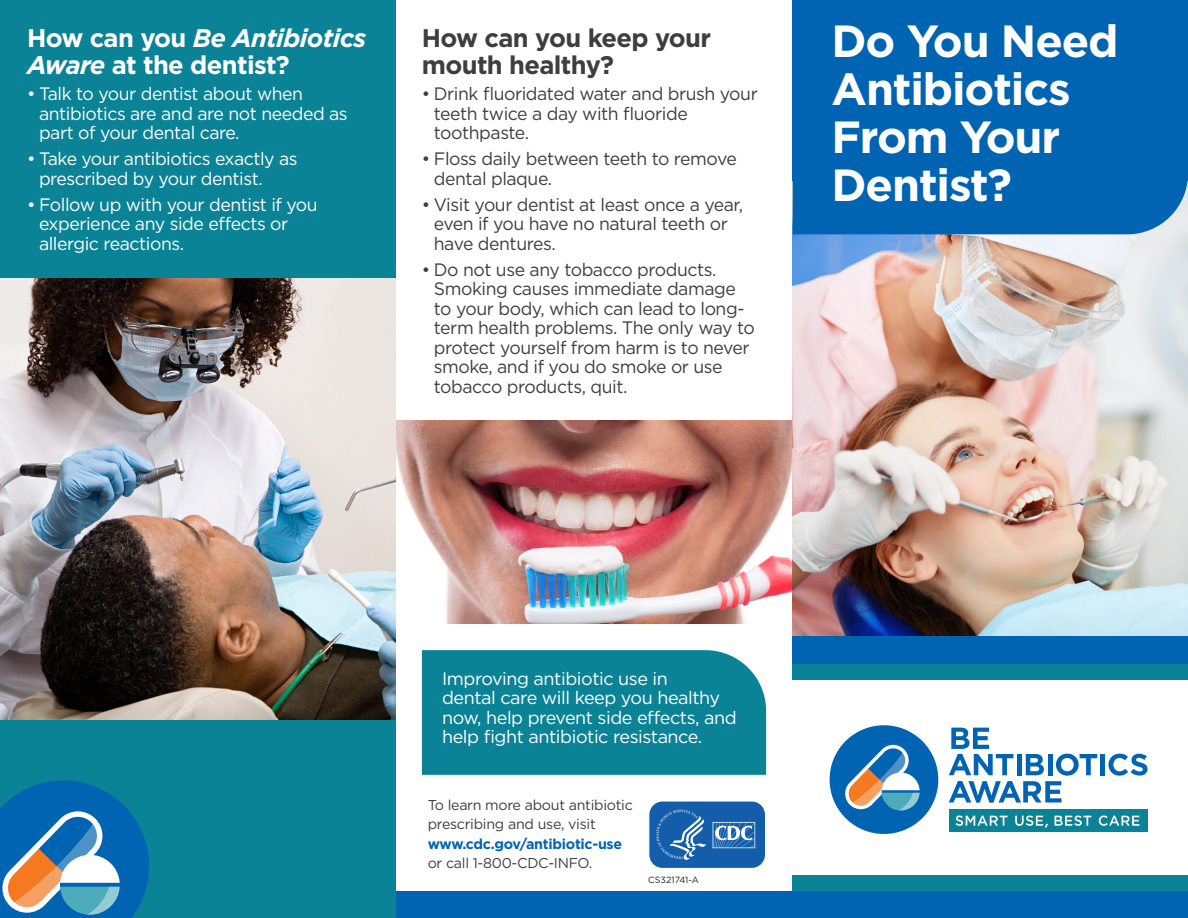
<style>
.page{position:relative;width:1188px;height:918px;background:#fff}
.page>*{position:absolute;margin:0;border:0;box-sizing:border-box;transform-origin:0 0}
.t1{font:700 45px/48px "Gotham";letter-spacing:-.025em;color:#fff}
.SubHead{font:700 25.5px/27px "Gotham";letter-spacing:-.025em;color:#fff}
.SubHead-2{font:700 25.5px/27px "Gotham";letter-spacing:-.025em;color:#3e3e3f}
.t2{font:18px/19.5px "Gotham";letter-spacing:-.025em;color:#3e3e3f}
.Body_Copy{font:18px/19.5px "Gotham";letter-spacing:-.025em;color:#fff}
.Body_Copy-2{font:14.25px/19.5px "Gotham";letter-spacing:-.02em;color:#3e3e3f}
.t3{font:9px "Gotham";color:#231f20}
.s1{font-style:italic}
.s2{font-weight:700;color:#0164b2}
</style>
<div class="page">
<img style="left:395px;top:421px;width:398px;height:202px">
<img style="left:793px;top:234px;width:395px;height:402px">
<div style="left:0;top:891px;width:1188px;height:27px;background:#0164b2"></div>
<div style="left:0;top:0;width:395px;height:918px;background:#0b8396"></div>
<div style="left:793px;top:0;width:395px;height:234px;background:#0164b2"></div>
<div style="left:793px;top:636px;width:395px;height:28px;background:#0164b2"></div>
<div style="left:793px;top:664px;width:395px;height:15px;background:#0b8396"></div>
<div style="left:793px;top:875px;width:395px;height:16px;background:#0b8396"></div>
<svg style="left:829px;top:725px;width:319px;height:109px"></svg>
<svg style="left:0;top:780px;width:149px;height:138px;background:#4185ae"></svg>
<svg style="left:648px;top:801px;width:118px;height:68px;background:#3977b8"></svg>
<img style="left:0;top:279px;width:395px;height:441px">
<div style="left:422px;top:650px;width:344px;height:125px;background:#0b8396"></div>
<p class="SubHead" style="left:27px;top:25px;width:341px">How can you <span class="s1">Be Antibiotics<br>Aware</span> at the dentist?</p>
<p class="Body_Copy" style="left:39px;top:84px;width:310px;text-indent:-12px">• Talk to your dentist about when antibiotics are and are not needed as part of your dental care.</p>
<p class="Body_Copy" style="left:39px;top:149px;width:260px;text-indent:-12px">• Take your antibiotics exactly as prescribed by your dentist.</p>
<p class="Body_Copy" style="left:39px;top:194px;width:280px;text-indent:-12px">• Follow up with your dentist if you experience any side effects or allergic reactions.</p>
<p class="SubHead-2" style="left:422px;top:25px;width:291px">How can you keep your mouth healthy?</p>
<p class="t2" style="left:434px;top:84px;width:325px;text-indent:-12px">• Drink fluoridated water and brush your teeth twice a day with fluoride toothpaste.</p>
<p class="t2" style="left:434px;top:149px;width:304px;text-indent:-12px">• Floss daily between teeth to remove dental plaque.</p>
<p class="t2" style="left:434px;top:194px;width:311px;text-indent:-12px">• Visit your dentist at least once a year, even if you have no natural teeth or have dentures.</p>
<p class="t2" style="left:434px;top:259px;width:322px;text-indent:-12px">• Do not use any tobacco products.<br>Smoking causes immediate damage to your body, which can lead to long&shy;term health problems. The only way to protect yourself from harm is to never smoke, and if you do smoke or use tobacco products, quit.</p>
<p class="t1" style="left:832px;top:17px;width:289px">Do You Need<br>Antibiotics<br>From Your<br>Dentist?</p>
<p class="Body_Copy" style="left:442px;top:668px;width:296px">Improving antibiotic use in<br>dental care will keep you healthy now, help prevent side effects, and help fight antibiotic resistance.</p>
<p class="Body_Copy-2" style="left:428px;top:795px;width:207px">To learn more about antibiotic prescribing and use, visit <span class="s2">www.cdc.gov/antibiotic-use </span>or call 1-800-CDC-INFO.</p>
<p class="t3" style="left:648px;top:874px;width:52px">CS321741-A</p>
</div>
